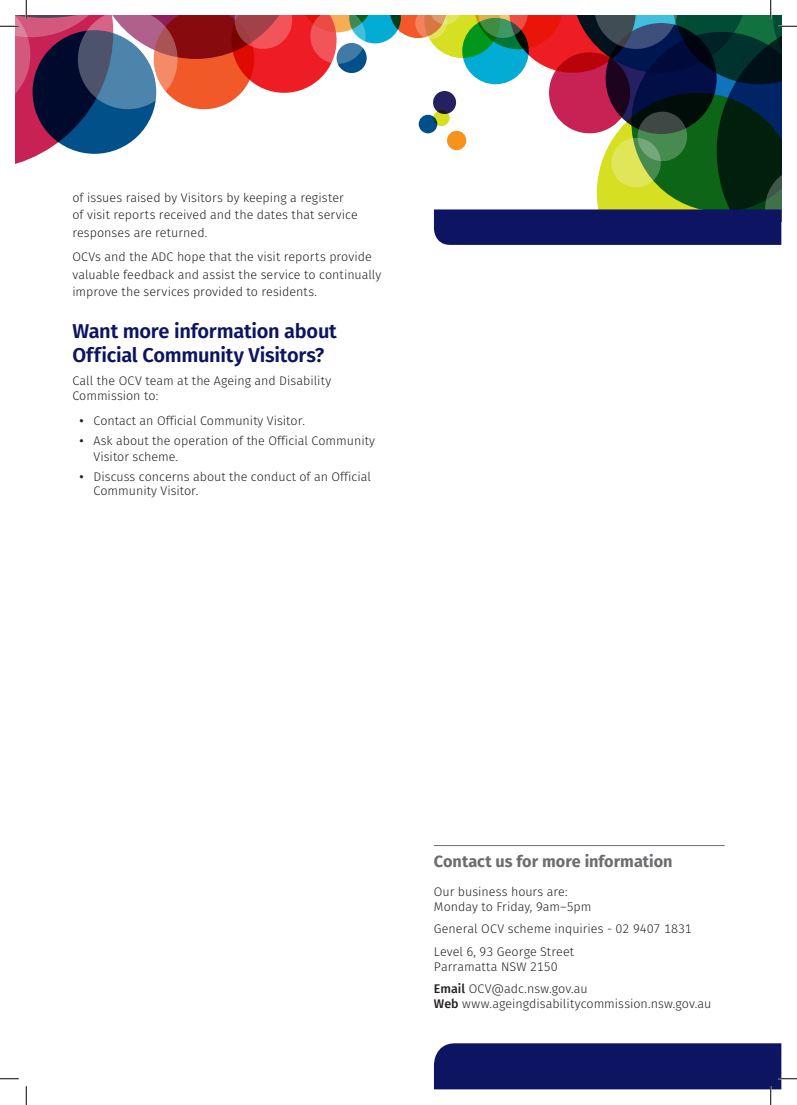
<style>
.page{position:relative;width:797px;height:1105px;background:#fff}
.page>*{position:absolute;margin:0;border:0;box-sizing:border-box;transform-origin:0 0}
.Head_B{font:600 20px/24px "Fira Sans";letter-spacing:-.015em;color:#0d1461}
.Contact_Heading{font:700 16.25px "Fira Sans";color:#6c6d70}
.Body_text{font:300 12.5px/17.5px "Fira Sans";color:#231f20}
.FS_GL_contact_body_t{font:300 12.5px/15px "Fira Sans";color:#231f20}
.bodybullet{font:300 12.5px/15.6px "Fira Sans";color:#231f20}
.s1{font-weight:500}
</style>
<div class="page">
<hr style="left:434px;top:845px;width:290px;height:1px;background:#6c6d70">
<svg style="left:0;top:1078px;width:19px;height:1px"></svg>
<svg style="left:25px;top:1086px;width:2px;height:19px"></svg>
<svg style="left:0;top:0;width:797px;height:245px"></svg>
<svg style="left:434px;top:1043px;width:363px;height:62px"></svg>
<p class="Body_text" style="left:72px;top:188px;width:287px">of issues raised by Visitors by keeping a register of visit reports received and the dates that service responses are returned.</p>
<p class="Body_text" style="left:72px;top:248px;width:310px">OCVs and the ADC hope that the visit reports provide valuable feedback and assist the service to continually improve the services provided to residents.</p>
<p class="Head_B" style="left:72px;top:318px;width:266px">Want more information about<br>Official Community Visitors?</p>
<p class="bodybullet" style="left:72px;top:372px;width:261px">Call the OCV team at the Ageing and Disability<br>Commission to:</p>
<p class="Body_text" style="left:79px;top:412px;width:227px"><span class="s1">•</span> Contact an Official Community Visitor.</p>
<p class="Body_text" style="left:94px;top:433px;width:283px;line-height:15.4px;text-indent:-14px"><span class="s1">•</span> Ask about the operation of the Official Community<br>Visitor scheme.</p>
<p class="Body_text" style="left:94px;top:470px;width:279px;line-height:13.5px;text-indent:-14px"><span class="s1">•</span> Discuss concerns about the conduct of an Official<br>Community Visitor.</p>
<p class="Contact_Heading" style="left:434px;top:848px;width:240px">Contact us for more information</p>
<p class="FS_GL_contact_body_t" style="left:434px;top:884px;width:159px">Our business hours are:<br>Monday to Friday, 9am–5pm</p>
<p class="FS_GL_contact_body_t" style="left:434px;top:921px;width:259px">General OCV scheme inquiries - 02 9407 1831</p>
<p class="FS_GL_contact_body_t" style="left:434px;top:943px;width:142px">Level 6, 93 George Street<br>Parramatta NSW 2150</p>
<p class="FS_GL_contact_body_t" style="left:434px;top:981px;width:279px"><span class="s1">Email</span> OCV@adc.nsw.gov.au<br><span class="s1">Web</span> www.ageingdisabilitycommission.nsw.gov.au</p>
</div>
